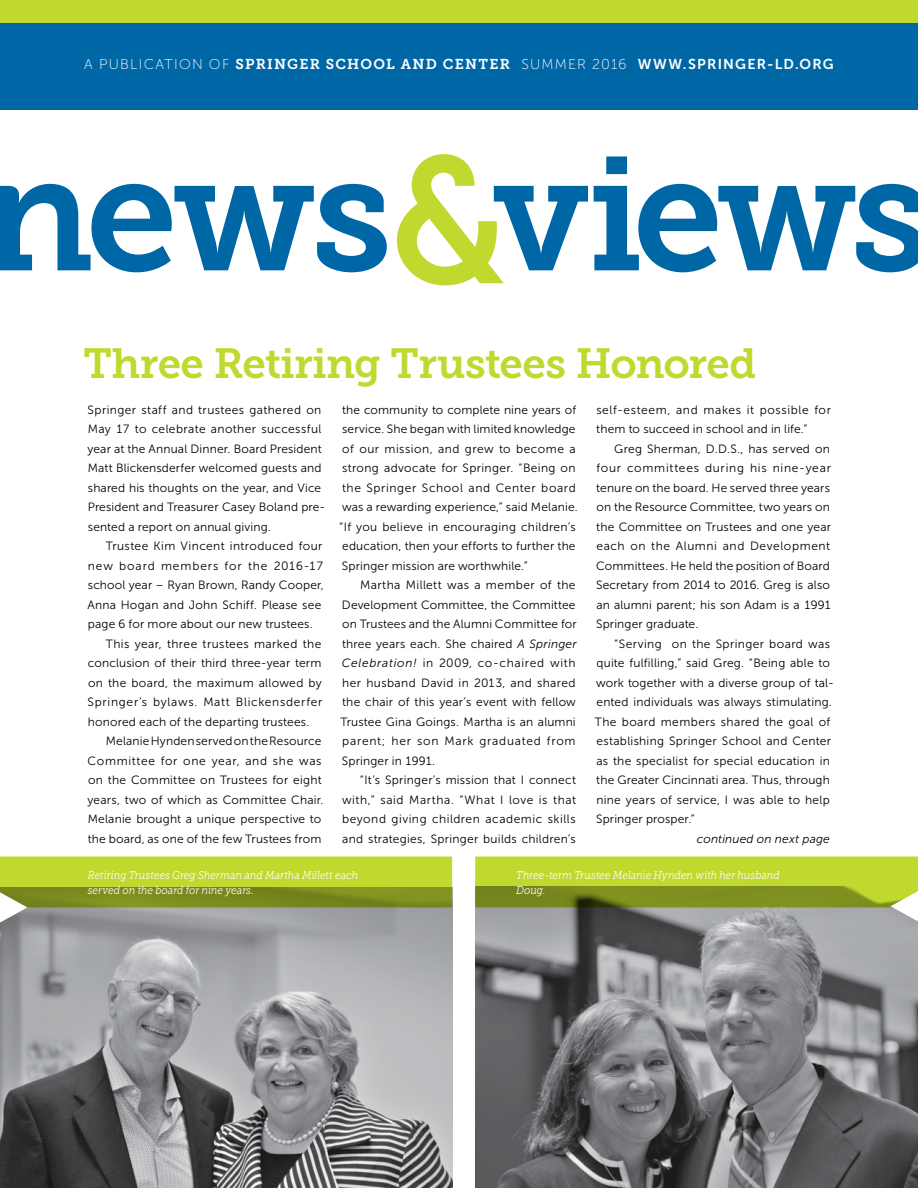
<style>
.page{position:relative;width:918px;height:1188px;background:#fff}
.page>*{position:absolute;margin:0;border:0;box-sizing:border-box;transform-origin:0 0}
.t1{font:42px "Museo Slab 700";letter-spacing:-.02em;color:#c1d82f}
.t2{font:14.25px "Museo Sans 100";letter-spacing:.085em;color:#fff}
.t3{font:12px/19.5px "Museo Sans 300";letter-spacing:.015em;color:#000}
.t4{font:12px/19.5px "Museo Sans 300";letter-spacing:.035em;color:#000}
.t5{font:12px "Museo Sans 300";letter-spacing:.06em;color:#000}
.t6{font:12px "Museo Sans 300";letter-spacing:.055em;color:#000}
.t7{font:12px "Museo Sans 300";letter-spacing:.075em;color:#000}
.t8{font:italic 12px "Museo Sans 300";letter-spacing:.015em;color:#000}
.t9{font:italic 11.25px/15px "Museo Slab 300";color:#fff;scale:.9 1}
.s1{font-family:"Museo Slab 700"}
.s2{font-family:"Museo Sans 700"}
.s3{font-style:italic}
</style>
<div class="page">
<svg style="left:0;top:184px;width:387px;height:88px"></svg>
<svg style="left:594px;top:156px;width:324px;height:116px"></svg>
<svg style="left:397px;top:154px;width:191px;height:131px"></svg>
<div style="left:0;top:23px;width:918px;height:87px;background:#0067a6"></div>
<div style="left:0;top:0;width:918px;height:23px;background:#c1d82f"></div>
<img style="left:0;top:923px;width:452px;height:265px">
<img style="left:475px;top:921px;width:443px;height:267px">
<svg style="left:0;top:857px;width:452px;height:66px;background:#a3b346"></svg>
<svg style="left:475px;top:857px;width:443px;height:64px;background:#a3b342"></svg>
<p class="t2" style="left:84px;top:57px;width:751px">A PUBLICATION OF <span class="s1">SPRINGER SCHOOL AND CENTER</span> SUMMER 2016 <span class="s2">WWW.SPRINGER-LD.ORG</span></p>
<h1 class="t1" style="left:84px;top:340px;width:674px">Three Retiring Trustees Honored</h1>
<p class="t3" style="left:88px;top:400px;width:239px">Springer staff and trustees gathered on May 17 to celebrate another successful year at the Annual Dinner. Board President Matt Blickensderfer welcomed guests and shared his thoughts on the year, and Vice President and Treasurer Casey Boland pre&shy;sented a report on annual giving.</p>
<p class="t4" style="left:106px;top:537px;width:218px">Trustee Kim Vincent introduced four</p>
<p class="t7" style="left:88px;top:559px;width:237px">new board members for the 2016-17</p>
<p class="t3" style="left:88px;top:576px;width:237px">school year – Ryan Brown, Randy Cooper,</p>
<p class="t3" style="left:87px;top:595px;width:236px">Anna Hogan and John Schiff. Please see</p>
<p class="t3" style="left:88px;top:615px;width:226px">page 6 for more about our new trustees.</p>
<p class="t4" style="left:106px;top:634px;width:217px">This year, three trustees marked the</p>
<p class="t3" style="left:88px;top:654px;width:235px">conclusion of their third three-year term</p>
<p class="t3" style="left:88px;top:673px;width:235px">on the board, the maximum allowed by</p>
<p class="t5" style="left:88px;top:696px;width:236px">Springer’s bylaws. Matt Blickensderfer</p>
<p class="t3" style="left:88px;top:712px;width:223px">honored each of the departing trustees.</p>
<p class="t3" style="left:106px;top:732px;width:217px">Melanie Hynden served on the Resource</p>
<p class="t6" style="left:88px;top:754px;width:235px">Committee for one year, and she was</p>
<p class="t3" style="left:88px;top:771px;width:235px">on the Committee on Trustees for eight</p>
<p class="t3" style="left:88px;top:790px;width:237px">years, two of which as Committee Chair.</p>
<p class="t3" style="left:88px;top:810px;width:235px">Melanie brought a unique perspective to</p>
<p class="t3" style="left:88px;top:829px;width:235px">the board, as one of the few Trustees from</p>
<p class="t3" style="left:339px;top:400px;width:240px">the community to complete nine years of service. She began with limited knowledge of our mission, and grew to become a strong advocate for Springer. “Being on the Springer School and Center board was a rewarding experience,” said Melanie. “If you believe in encouraging children’s education, then your efforts to further the Springer mission are worthwhile.”</p>
<p class="t3" style="left:341px;top:576px;width:238px;text-align:justify;text-indent:19px">Martha Millett was a member of the Development Committee, the Committee on Trustees and the Alumni Committee for three years each. She chaired <span class="s3">A Springer Celebration!</span> in 2009, co-chaired with her husband David in 2013, and shared the chair of this year’s event with fellow Trustee Gina Goings. Martha is an alumni parent; her son Mark graduated from Springer in 1991.</p>
<p class="t3" style="left:342px;top:771px;width:236px;text-align:justify;text-indent:18px">“It’s Springer’s mission that I connect with,” said Martha. “What I love is that beyond giving children academic skills and strategies, Springer builds children’s</p>
<p class="t4" style="left:596px;top:400px;width:236px">self-esteem, and makes it possible for them to succeed in school and in life.”</p>
<p class="t3" style="left:596px;top:439px;width:237px;text-indent:18px">Greg Sherman, D.D.S., has served on four committees during his nine-year tenure on the board. He served three years on the Resource Committee, two years on the Committee on Trustees and one year each on the Alumni and Development Committees. He held the position of Board Secretary from 2014 to 2016. Greg is also an alumni parent; his son Adam is a 1991<br>Springer graduate.</p>
<p class="t3" style="left:595px;top:634px;width:241px;text-indent:19px">“Serving on the Springer board was quite fulfilling,” said Greg. “Being able to work together with a diverse group of tal&shy;ented individuals was always stimulating.<br>The board members shared the goal of establishing Springer School and Center as the specialist for special education in the Greater Cincinnati area. Thus, through nine years of service, I was able to help Springer prosper.”</p>
<p class="t8" style="left:697px;top:832px;width:134px">continued on next page</p>
<p class="t9" style="left:88px;top:868px;width:302px">Retiring Trustees Greg Sherman and Martha Millett each served on the board for nine years.</p>
<p class="t9" style="left:516px;top:868px;width:295px">Three-term Trustee Melanie Hynden with her husband<br>Doug.</p>
</div>
